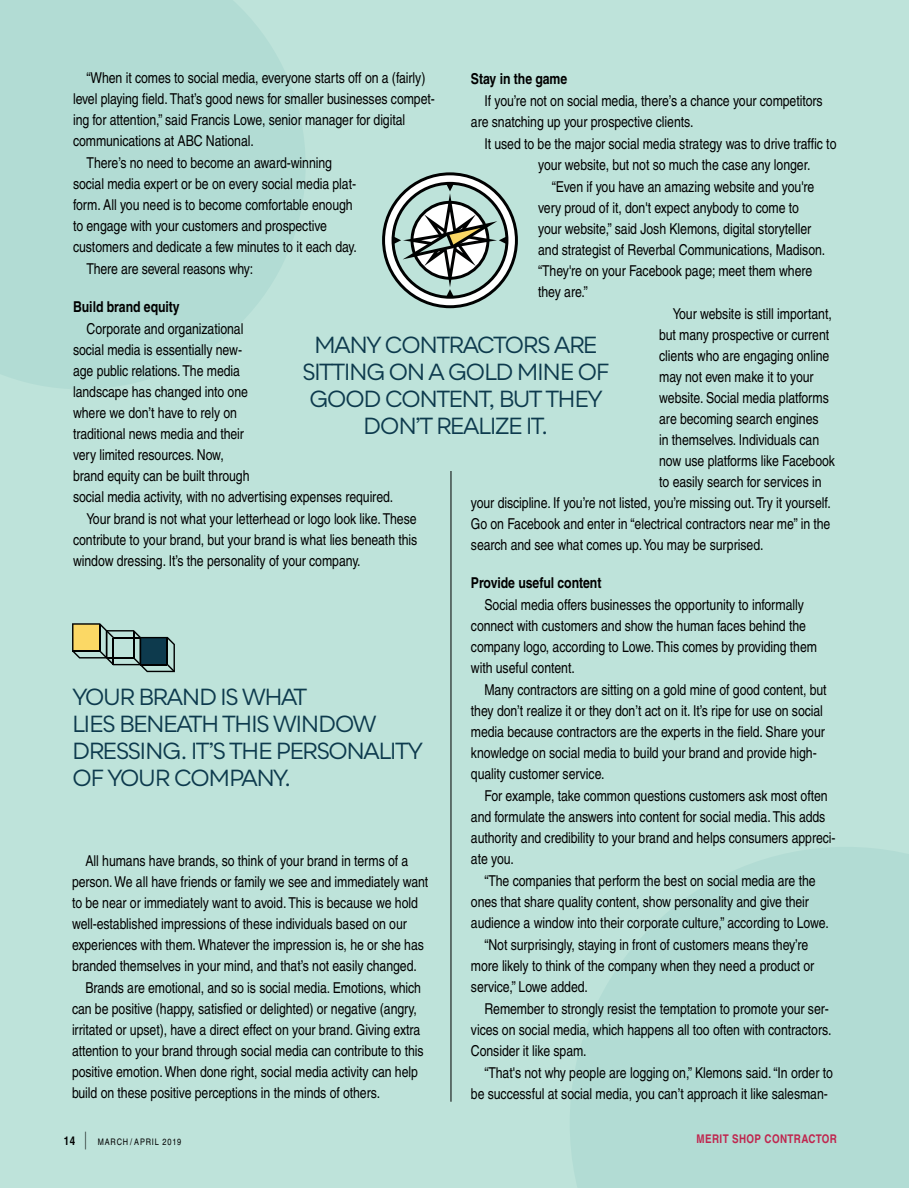
<style>
.page{position:relative;width:909px;height:1188px;background:#bee3da}
.page>*{position:absolute;margin:0;border:0;box-sizing:border-box;transform-origin:0 0}
.t1{font:22.5px/27px "Qualion";letter-spacing:-.075em;color:#0d3a4d}
.t2{font:condensed 15px/21px "Helvetica";letter-spacing:-.005em;color:#000}
.t3{font:700 condensed 15px "Helvetica";letter-spacing:-.005em;color:#000}
.t4{font:700 condensed 12px "Helvetica";letter-spacing:.03em;color:#cd1543}
.t5{font:condensed 9px "Helvetica";letter-spacing:.09em;color:#000}
.s1{font-weight:700;font-size:12px}
.s2{font-family:"Helvetica LT Std";font-weight:300;font-size:17.7px}
</style>
<div class="page">
<hr style="left:451px;top:471px;width:1px;height:631px;background:#000">
<svg style="left:570px;top:847px;width:339px;height:341px;fill:#b2dcd4"></svg>
<svg style="left:0;top:0;width:305px;height:389px;fill:#b2dcd4"></svg>
<svg style="left:72px;top:623px;width:103px;height:49px"></svg>
<svg style="left:382px;top:172px;width:136px;height:136px"></svg>
<p class="t2" style="left:87px;top:67px;width:340px">“When it comes to social media, everyone starts off on a (fairly)</p>
<p class="t2" style="left:73px;top:88px;width:363px">level playing field. That’s good news for smaller businesses compet-</p>
<p class="t2" style="left:73px;top:109px;width:334px">ing for attention,” said Francis Lowe, senior manager for digital</p>
<p class="t2" style="left:73px;top:130px;width:182px">communications at ABC National.</p>
<p class="t2" style="left:87px;top:152px;width:247px">There’s no need to become an award-winning</p>
<p class="t2" style="left:73px;top:173px;width:285px">social media expert or be on every social media plat-</p>
<p class="t2" style="left:73px;top:194px;width:281px">form. All you need is to become comfortable enough</p>
<p class="t2" style="left:73px;top:215px;width:255px">to engage with your customers and prospective</p>
<p class="t2" style="left:73px;top:236px;width:285px">customers and dedicate a few minutes to it each day.</p>
<p class="t2" style="left:87px;top:258px;width:168px">There are several reasons why:</p>
<p class="t3" style="left:73px;top:298px;width:108px">Build brand equity</p>
<p class="t2" style="left:87px;top:318px;width:158px">Corporate and organizational</p>
<p class="t2" style="left:73px;top:339px;width:171px">social media is essentially new-</p>
<p class="t2" style="left:73px;top:360px;width:168px">age public relations. The media</p>
<p class="t2" style="left:73px;top:381px;width:176px">landscape has changed into one</p>
<p class="t2" style="left:73px;top:402px;width:166px">where we don’t have to rely on</p>
<p class="t2" style="left:73px;top:423px;width:172px">traditional news media and their</p>
<p class="t2" style="left:73px;top:444px;width:152px">very limited resources. Now,</p>
<p class="t2" style="left:73px;top:465px;width:178px">brand equity can be built through</p>
<p class="t2" style="left:73px;top:486px;width:322px">social media activity, with no advertising expenses required.</p>
<p class="t2" style="left:87px;top:508px;width:332px">Your brand is not what your letterhead or logo look like. These</p>
<p class="t2" style="left:73px;top:529px;width:346px">contribute to your brand, but your brand is what lies beneath this</p>
<p class="t2" style="left:73px;top:550px;width:289px">window dressing. It’s the personality of your company.</p>
<p class="t3" style="left:471px;top:69px;width:98px">Stay in the game</p>
<p class="t2" style="left:471px;top:90px;width:353px;text-indent:14px">If you’re not on social media, there’s a chance your competitors are snatching up your prospective clients.</p>
<p class="t2" style="left:538px;top:133px;width:300px;text-indent:-54px">It used to be the major social media strategy was to drive traffic to your website, but not so much the case any longer.</p>
<p class="t2" style="left:552px;top:176px;width:264px">“Even if you have an amazing website and you're</p>
<p class="t2" style="left:538px;top:197px;width:262px">very proud of it, don't expect anybody to come to</p>
<p class="t2" style="left:538px;top:218px;width:275px">your website,” said Josh Klemons, digital storyteller</p>
<p class="t2" style="left:538px;top:239px;width:289px">and strategist of Reverbal Communications, Madison.</p>
<p class="t2" style="left:538px;top:260px;width:276px">“They're on your Facebook page; meet them where</p>
<p class="t2" style="left:538px;top:281px;width:51px">they are.”</p>
<p class="t2" style="left:673px;top:303px;width:161px">Your website is still important,</p>
<p class="t2" style="left:659px;top:324px;width:172px">but many prospective or current</p>
<p class="t2" style="left:659px;top:345px;width:172px">clients who are engaging online</p>
<p class="t2" style="left:659px;top:366px;width:156px">may not even make it to your</p>
<p class="t2" style="left:659px;top:387px;width:171px">website. Social media platforms</p>
<p class="t2" style="left:659px;top:408px;width:161px">are becoming search engines</p>
<p class="t2" style="left:659px;top:429px;width:162px">in themselves. Individuals can</p>
<p class="t2" style="left:659px;top:450px;width:177px">now use platforms like Facebook</p>
<p class="t2" style="left:659px;top:471px;width:164px">to easily search for services in</p>
<p class="t2" style="left:471px;top:492px;width:361px">your discipline. If you’re not listed, you’re missing out. Try it yourself.</p>
<p class="t2" style="left:471px;top:513px;width:361px">Go on Facebook and enter in “electrical contractors near me” in the</p>
<p class="t2" style="left:471px;top:534px;width:294px">search and see what comes up. You may be surprised.</p>
<p class="t3" style="left:471px;top:573px;width:132px">Provide useful content</p>
<p class="t2" style="left:471px;top:594px;width:348px;text-indent:14px">Social media offers businesses the opportunity to informally connect with customers and show the human faces behind the company logo, according to Lowe. This comes by providing them with useful content.</p>
<p class="t2" style="left:471px;top:679px;width:357px;text-indent:14px">Many contractors are sitting on a gold mine of good content, but they don’t realize it or they don’t act on it. It’s ripe for use on social media because contractors are the experts in the field. Share your knowledge on social media to build your brand and provide high&shy;quality customer service.</p>
<p class="t2" style="left:471px;top:785px;width:366px;text-indent:14px">For example, take common questions customers ask most often and formulate the answers into content for social media. This adds authority and credibility to your brand and helps consumers appreci&shy;ate you.</p>
<p class="t2" style="left:484px;top:870px;width:333px">“The companies that perform the best on social media are the</p>
<p class="t2" style="left:471px;top:891px;width:340px">ones that share quality content, show personality and give their</p>
<p class="t2" style="left:471px;top:912px;width:359px">audience a window into their corporate culture,” according to Lowe.</p>
<p class="t2" style="left:484px;top:934px;width:325px">“Not surprisingly, staying in front of customers means they’re</p>
<p class="t2" style="left:471px;top:955px;width:345px">more likely to think of the company when they need a product or</p>
<p class="t2" style="left:471px;top:976px;width:119px">service,” Lowe added.</p>
<p class="t2" style="left:484px;top:998px;width:346px">Remember to strongly resist the temptation to promote your ser-</p>
<p class="t2" style="left:471px;top:1019px;width:362px">vices on social media, which happens all too often with contractors.</p>
<p class="t2" style="left:471px;top:1040px;width:117px">Consider it like spam.</p>
<p class="t2" style="left:484px;top:1062px;width:350px">“That's not why people are logging on,” Klemons said. “In order to</p>
<p class="t2" style="left:471px;top:1083px;width:358px">be successful at social media, you can’t approach it like salesman-</p>
<h1 class="t1" style="left:302px;top:332px;width:309px;text-align:center">MANY CONTRACTORS ARE<br>SITTING ON A GOLD MINE OF<br>GOOD CONTENT, BUT THEY<br>DON’T REALIZE IT.</h1>
<h1 class="t1" style="left:72px;top:683px;width:353px">YOUR BRAND IS WHAT<br>LIES BENEATH THIS WINDOW<br>DRESSING. IT’S THE PERSONALITY<br>OF YOUR COMPANY.</h1>
<p class="t2" style="left:86px;top:850px;width:324px">All humans have brands, so think of your brand in terms of a</p>
<p class="t2" style="left:72px;top:871px;width:358px">person. We all have friends or family we see and immediately want</p>
<p class="t2" style="left:72px;top:892px;width:347px">to be near or immediately want to avoid. This is because we hold</p>
<p class="t2" style="left:72px;top:913px;width:336px">well-established impressions of these individuals based on our</p>
<p class="t2" style="left:72px;top:934px;width:353px">experiences with them. Whatever the impression is, he or she has</p>
<p class="t2" style="left:72px;top:955px;width:346px">branded themselves in your mind, and that’s not easily changed.</p>
<p class="t2" style="left:86px;top:977px;width:337px">Brands are emotional, and so is social media. Emotions, which</p>
<p class="t2" style="left:72px;top:998px;width:346px">can be positive (happy, satisfied or delighted) or negative (angry,</p>
<p class="t2" style="left:72px;top:1019px;width:350px">irritated or upset), have a direct effect on your brand. Giving extra</p>
<p class="t2" style="left:72px;top:1040px;width:353px">attention to your brand through social media can contribute to this</p>
<p class="t2" style="left:72px;top:1061px;width:347px">positive emotion. When done right, social media activity can help</p>
<p class="t2" style="left:72px;top:1082px;width:310px">build on these positive perceptions in the minds of others.</p>
<p class="t5" style="left:64px;top:1137px;width:119px"><span class="s1">14</span> <span class="s2">|</span> MARCH / APRIL 2019</p>
<p class="t4" style="left:697px;top:1132px;width:142px">MERIT SHOP CONTRACTOR</p>
</div>
